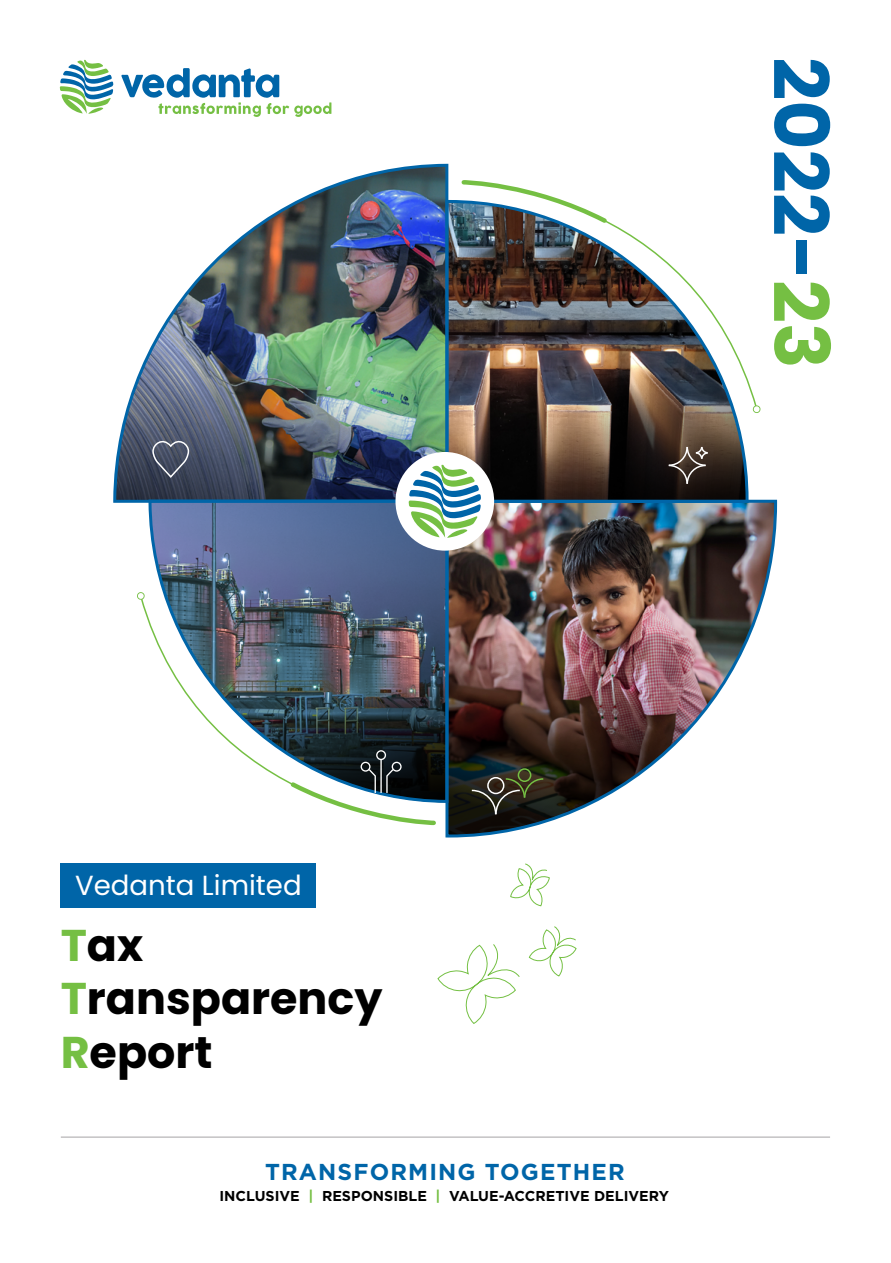
<style>
.page{position:relative;width:891px;height:1263px;background:#fff}
.page>*{position:absolute;margin:0;border:0;box-sizing:border-box;transform-origin:0 0}
.t1{font:700 44.4px/53.2px "Poppins";color:#000}
.t2{font:27.6px "Poppins";color:#fff}
.t3{font:700 22.95px "Gotham";letter-spacing:.05em;color:#0065a8}
.t4{font:700 14.25px "Gotham";color:#000}
.s1{color:#75bf43}
</style>
<div class="page">
<svg style="left:60px;top:60px;width:54px;height:54px"></svg>
<svg style="left:121px;top:68px;width:210px;height:49px"></svg>
<svg style="left:437px;top:944px;width:83px;height:80px"></svg>
<svg style="left:510px;top:863px;width:40px;height:43px"></svg>
<svg style="left:528px;top:926px;width:49px;height:51px"></svg>
<div style="left:61px;top:863px;width:255px;height:45px;background:#0065a8"></div>
<svg style="left:774px;top:60px;width:56px;height:38px"></svg>
<svg style="left:774px;top:104px;width:56px;height:42px"></svg>
<svg style="left:774px;top:152px;width:56px;height:38px"></svg>
<svg style="left:774px;top:196px;width:56px;height:38px"></svg>
<div style="left:796px;top:240px;width:10px;height:33px;background:#0065a8"></div>
<svg style="left:774px;top:283px;width:57px;height:82px"></svg>
<img style="left:445px;top:499px;width:333px;height:339px">
<svg style="left:148px;top:504px;width:302px;height:300px;background:#556a92"></svg>
<img style="left:113px;top:163px;width:336px;height:341px">
<img style="left:444px;top:198px;width:306px;height:306px">
<div style="left:395px;top:452px;width:99px;height:99px;background:#fff;border-radius:50%"></div>
<svg style="left:667px;top:445px;width:42px;height:40px;background:#4b3f38"></svg>
<svg style="left:470px;top:777px;width:75px;height:39px;background:#333125"></svg>
<div style="left:518px;top:768px;width:13px;height:14px;border:1px solid #75c044;border-radius:50%"></div>
<svg style="left:152px;top:436px;width:37px;height:42px;background:#596072"></svg>
<img style="left:462px;top:198px;width:295px;height:213px">
<svg style="left:752px;top:405px;width:9px;height:8px"></svg>
<svg style="left:459px;top:180px;width:152px;height:47px"></svg>
<svg style="left:409px;top:465px;width:72px;height:73px"></svg>
<img style="left:141px;top:594px;width:294px;height:210px">
<svg style="left:137px;top:592px;width:8px;height:8px"></svg>
<svg style="left:287px;top:768px;width:151px;height:58px"></svg>
<hr style="left:61px;top:1137px;width:769px;height:1px;background:#a5a4a5">
<h2 class="t2" style="left:75px;top:869px;width:228px">Vedanta Limited</h2>
<h1 class="t1" style="left:61px;top:919px;width:323px"><span class="s1">T</span>ax<br><span class="s1">T</span>ransparency<br><span class="s1">R</span>eport</h1>
<h3 class="t3" style="left:265px;top:1158px;width:361px">TRANSFORMING TOGETHER</h3>
<p class="t4" style="left:220px;top:1188px;width:451px">INCLUSIVE <span class="s1">|</span> RESPONSIBLE <span class="s1">|</span> VALUE-ACCRETIVE DELIVERY</p>
</div>
